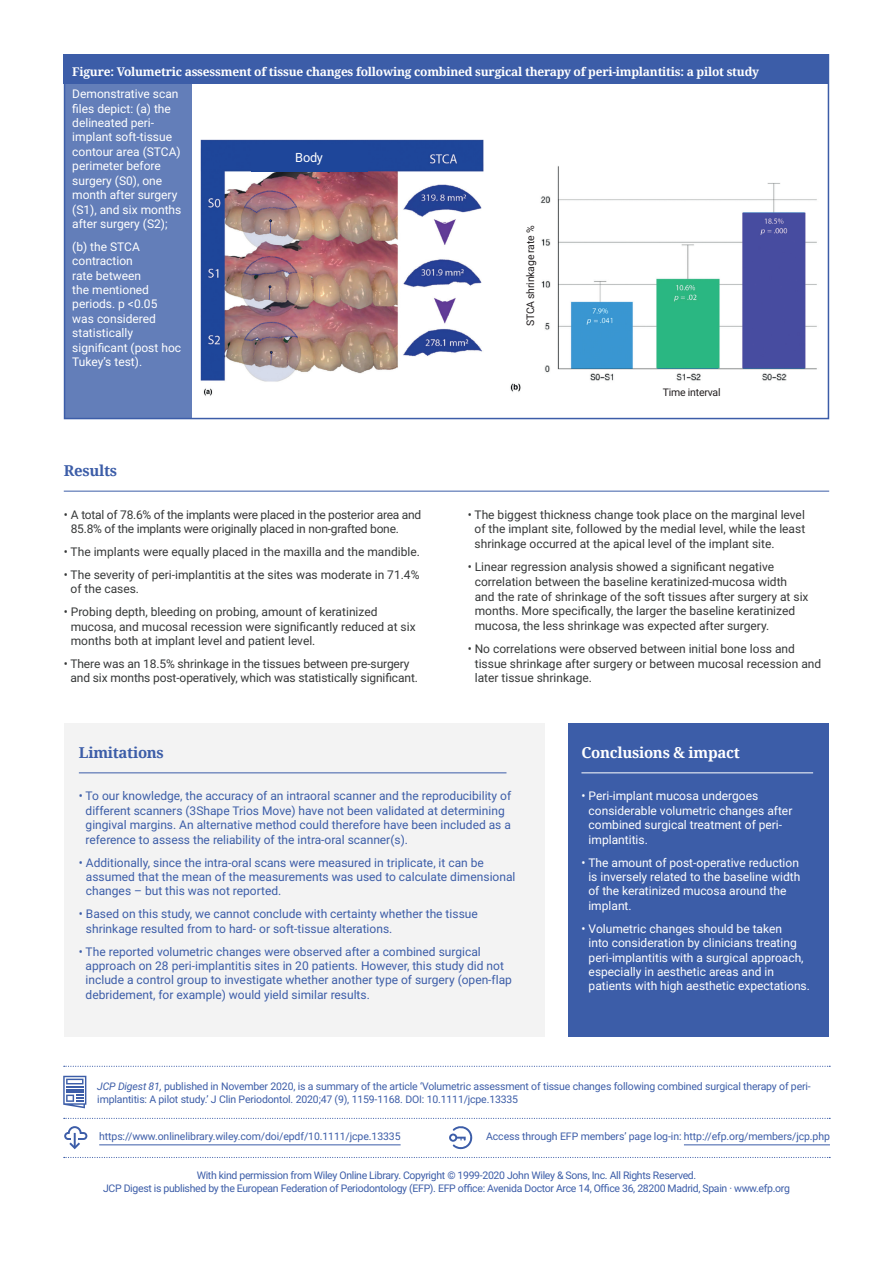
<style>
.page{position:relative;width:893px;height:1263px;background:#fff}
.page>*{position:absolute;margin:0;border:0;box-sizing:border-box;transform-origin:0 0}
.t1{font:700 15px "Noto Serif";letter-spacing:-.02em;color:#3c5da8}
.t2{font:700 15px "Noto Serif";letter-spacing:-.02em;color:#fff}
.t3{font:12.75px "Roboto";color:#fff}
.t4{font:12px/14.7px "Roboto";color:#363838}
.t5{font:12px/14.4px "Roboto";color:#3c5da8}
.t6{font:12px/14.4px "Roboto";color:#fff}
.t7{font:12px/14.4px "Roboto";letter-spacing:-.02em;color:#363838}
.t8{font:700 12px "Noto Serif";letter-spacing:-.02em;color:#fff}
.t9{font:10.5px/12.6px "Roboto";letter-spacing:-.015em;color:#3c5da8}
.t10{font:10.5px "Roboto";letter-spacing:-.02em;color:#231f20}
.s1{font-style:italic}
</style>
<div class="page">
<div style="left:64px;top:81px;width:127px;height:337px;background:#637eb9"></div>
<div style="left:64px;top:55px;width:765px;height:29px;background:#3c5da8"></div>
<img style="left:200px;top:139px;width:617px;height:257px">
<div style="left:251px;top:144px;width:116px;height:27px;background:#1e469a"></div>
<div style="left:522px;top:221px;width:17px;height:110px;background:#fff"></div>
<div style="left:637px;top:384px;width:109px;height:16px;background:#fff"></div>
<svg style="left:64px;top:1157px;width:766px;height:1px"></svg>
<svg style="left:64px;top:1066px;width:766px;height:1px"></svg>
<svg style="left:63px;top:1076px;width:23px;height:32px"></svg>
<svg style="left:64px;top:1118px;width:766px;height:1px"></svg>
<hr style="left:99px;top:1144px;width:302px;height:1px;background:#3c5da8">
<svg style="left:64px;top:1126px;width:24px;height:24px"></svg>
<hr style="left:684px;top:1144px;width:146px;height:1px;background:#3c5da8">
<svg style="left:449px;top:1126px;width:24px;height:24px"></svg>
<div style="left:64px;top:723px;width:480px;height:313px;background:#f3f3f3"></div>
<hr style="left:79px;top:772px;width:427px;height:1px;background:#3c5da8">
<div style="left:568px;top:723px;width:261px;height:313px;background:#3c5da8"></div>
<hr style="left:581px;top:772px;width:232px;height:1px;background:#fff">
<hr style="left:64px;top:491px;width:765px;height:1px;background:#3c5da8">
<div style="left:64px;top:54px;width:765px;height:365px;border:2px solid #3c5da8"></div>
<p class="t8" style="left:72px;top:63px;width:688px">Figure: Volumetric assessment of tissue changes following combined surgical therapy of peri-implantitis: a pilot study</p>
<p class="t6" style="left:72px;top:86px;width:111px">Demonstrative scan files depict: (a) the delineated peri&shy;implant soft-tissue contour area (STCA) perimeter before surgery (S0), one month after surgery (S1), and six months after surgery (S2);</p>
<p class="t6" style="left:72px;top:239px;width:110px">(b) the STCA contraction<br>rate between<br>the mentioned periods. p &lt;0.05 was considered statistically significant (post hoc<br>Tukey’s test).</p>
<p class="t1" style="left:64px;top:460px;width:55px">Results</p>
<p class="t3" style="left:295px;top:149px;width:29px">Body</p>
<p class="t7" style="left:71px;top:507px;width:352px;text-indent:-7px">• A total of 78.6% of the implants were placed in the posterior area and<br>85.8% of the implants were originally placed in non-grafted bone.</p>
<p class="t4" style="left:64px;top:544px;width:358px">• The implants were equally placed in the maxilla and the mandible.</p>
<p class="t4" style="left:71px;top:567px;width:350px;text-indent:-7px">• The severity of peri-implantitis at the sites was moderate in 71.4% of the cases.</p>
<p class="t4" style="left:71px;top:604px;width:346px;text-indent:-7px">• Probing depth, bleeding on probing, amount of keratinized mucosa, and mucosal recession were significantly reduced at six months both at implant level and patient level.</p>
<p class="t4" style="left:70px;top:656px;width:349px;text-indent:-7px">• There was an 18.5% shrinkage in the tissues between pre-surgery and six months post-operatively, which was statistically significant.</p>
<p class="t1" style="left:79px;top:742px;width:87px">Limitations</p>
<p class="t10" style="left:523px;top:326px;width:102px;rotate:-90deg">STCA shrinkage rate %</p>
<p class="t10" style="left:663px;top:385px;width:59px">Time interval</p>
<p class="t4" style="left:474px;top:507px;width:332px;text-align:justify;text-indent:-7px">• The biggest thickness change took place on the marginal level of the implant site, followed by the medial level, while the least shrinkage occurred at the apical level of the implant site.</p>
<p class="t4" style="left:475px;top:559px;width:335px;text-indent:-7px">• Linear regression analysis showed a significant negative correlation between the baseline keratinized-mucosa width and the rate of shrinkage of the soft tissues after surgery at six months. More specifically, the larger the baseline keratinized mucosa, the less shrinkage was expected after surgery.</p>
<p class="t4" style="left:475px;top:641px;width:348px;text-indent:-7px">• No correlations were observed between initial bone loss and tissue shrinkage after surgery or between mucosal recession and later tissue shrinkage.</p>
<p class="t2" style="left:581px;top:742px;width:160px">Conclusions &amp; impact</p>
<p class="t5" style="left:86px;top:788px;width:427px;text-indent:-7px">• To our knowledge, the accuracy of an intraoral scanner and the reproducibility of different scanners (3Shape Trios Move) have not been validated at determining gingival margins. An alternative method could therefore have been included as a reference to assess the reliability of the intra-oral scanner(s).</p>
<p class="t5" style="left:86px;top:855px;width:431px;text-indent:-7px">• Additionally, since the intra-oral scans were measured in triplicate, it can be assumed that the mean of the measurements was used to calculate dimensional changes – but this was not reported.</p>
<p class="t5" style="left:86px;top:906px;width:393px;text-indent:-7px">• Based on this study, we cannot conclude with certainty whether the tissue shrinkage resulted from to hard- or soft-tissue alterations.</p>
<p class="t5" style="left:86px;top:944px;width:428px;text-indent:-7px">• The reported volumetric changes were observed after a combined surgical approach on 28 peri-implantitis sites in 20 patients. However, this study did not include a control group to investigate whether another type of surgery (open-flap debridement, for example) would yield similar results.</p>
<p class="t6" style="left:589px;top:788px;width:205px;text-indent:-7px">• Peri-implant mucosa undergoes considerable volumetric changes after combined surgical treatment of peri&shy;implantitis.</p>
<p class="t6" style="left:588px;top:855px;width:213px;text-indent:-7px">• The amount of post-operative reduction is inversely related to the baseline width of the keratinized mucosa around the implant.</p>
<p class="t6" style="left:589px;top:921px;width:223px;text-indent:-7px">• Volumetric changes should be taken<br>into consideration by clinicians treating peri-implantitis with a surgical approach, especially in aesthetic areas and in patients with high aesthetic expectations.</p>
<p class="t9" style="left:97px;top:1080px;width:715px"><span class="s1">JCP Digest 81,</span> published in November 2020, is a summary of the article ‘Volumetric assessment of tissue changes following combined surgical therapy of peri&shy;implantitis: A pilot study.’ J Clin Periodontol. 2020;47 (9), 1159-1168. DOI: 10.1111/jcpe.13335</p>
<p class="t9" style="left:99px;top:1130px;width:303px">https://www.onlinelibrary.wiley.com/doi/epdf/10.1111/jcpe.13335</p>
<p class="t9" style="left:486px;top:1130px;width:345px">Access through EFP members’ page log-in: http://efp.org/members/jcp.php</p>
<p class="t9" style="left:197px;top:1169px;width:501px">With kind permission from Wiley Online Library. Copyright © 1999-2020 John Wiley &amp; Sons, Inc. All Rights Reserved.</p>
<p class="t9" style="left:103px;top:1181px;width:688px">JCP Digest is published by the European Federation of Periodontology (EFP). EFP office: Avenida Doctor Arce 14, Office 36, 28200 Madrid, Spain · www.efp.org</p>
</div>
